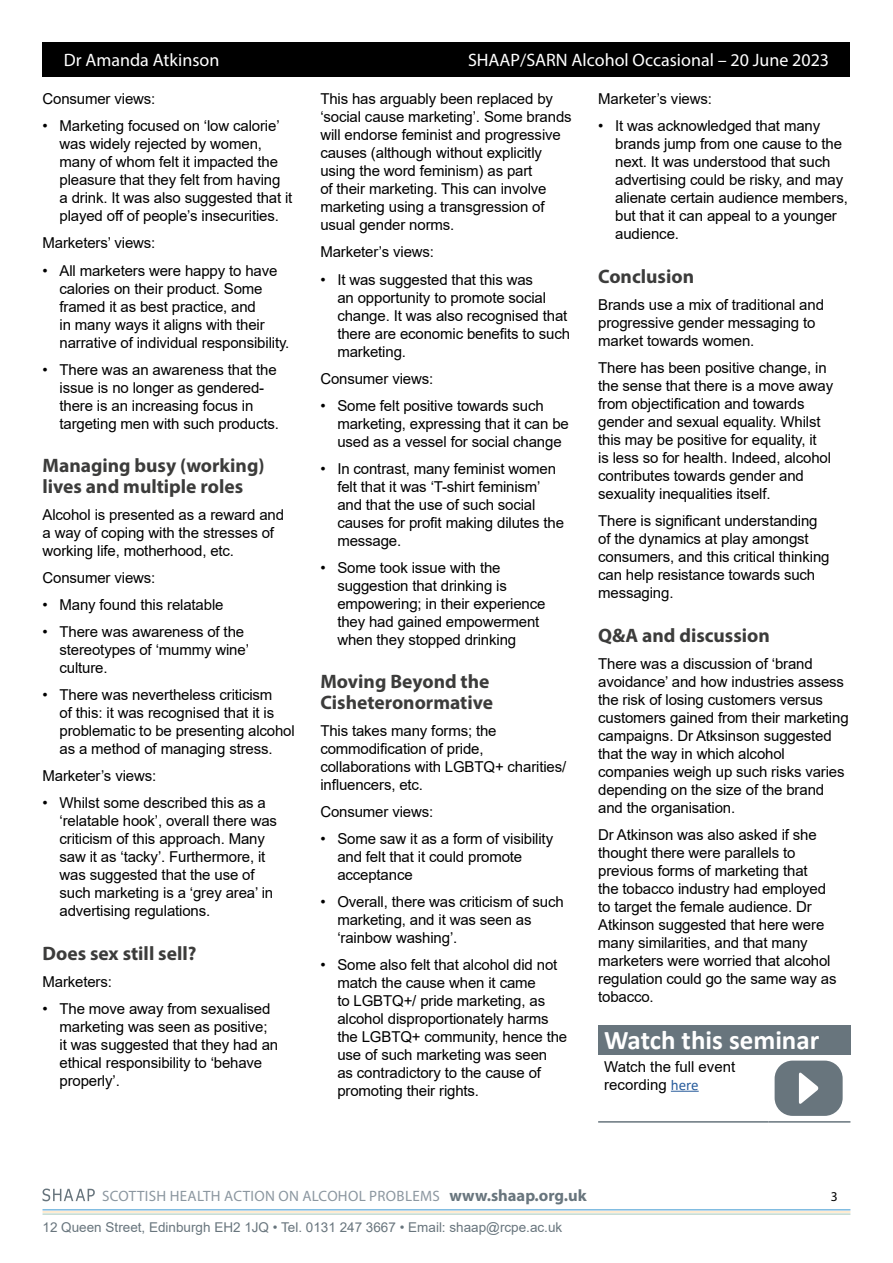
<style>
.page{position:relative;width:893px;height:1263px;background:#fff}
.page>*{position:absolute;margin:0;border:0;box-sizing:border-box;transform-origin:0 0}
.t1{font:700 27px "Calibri";color:#fff}
.t2{font:700 19.5px/21px "Myriad Pro";color:#3c3c3b}
.t3{font:18px "Myriad Pro";color:#fff}
.t4{font:15px/18px "Arial";letter-spacing:-.01em;color:#000}
.t5{font:15px "Myriad Pro";letter-spacing:.02em;color:#8c97a0}
.t6{font:13.5px "Arial";color:#68757d}
.t7{font:13.5px "Myriad Pro";color:#000}
.s1{font-family:"Calibri";color:#275b9b}
.s2{font-weight:700;font-size:16.5px;color:#68757d}
</style>
<div class="page">
<div style="left:598px;top:1025px;width:252px;height:29px;background:#68757d"></div>
<hr style="left:598px;top:1121px;width:171px;height:1px;background:#68757d">
<hr style="left:769px;top:1121px;width:81px;height:1px;background:#68757d">
<svg style="left:671px;top:1091px;width:28px;height:1px"></svg>
<div style="left:775px;top:1060px;width:68px;height:56px;background:#68757d;border-radius:18px"></div>
<svg style="left:799px;top:1072px;width:20px;height:32px"></svg>
<hr style="left:43px;top:1209px;width:807px;height:1px;background:#52a3d6">
<hr style="left:43px;top:1211px;width:807px;height:1px;background:#fedfb1">
<hr style="left:43px;top:1213px;width:807px;height:1px;background:#aecec1">
<svg style="left:43px;top:1188px;width:52px;height:13px"></svg>
<div style="left:43px;top:43px;width:807px;height:34px;background:#000"></div>
<p class="t3" style="left:64px;top:49px;width:157px">Dr Amanda Atkinson</p>
<p class="t3" style="left:468px;top:49px;width:363px">SHAAP/SARN Alcohol Occasional – 20 June 2023</p>
<p class="t4" style="left:43px;top:90px;width:114px">Consumer views:</p>
<p class="t4" style="left:60px;top:117px;width:234px;text-indent:-17px">• Marketing focused on ‘low calorie’ was widely rejected by women, many of whom felt it impacted the pleasure that they felt from having a drink. It was also suggested that it played off of people’s insecurities.</p>
<p class="t4" style="left:43px;top:234px;width:114px">Marketers’ views:</p>
<p class="t4" style="left:60px;top:261px;width:231px;text-indent:-17px">• All marketers were happy to have calories on their product. Some framed it as best practice, and<br>in many ways it aligns with their narrative of individual responsibility.</p>
<p class="t4" style="left:60px;top:360px;width:221px;text-indent:-17px">• There was an awareness that the issue is no longer as gendered&shy;there is an increasing focus in targeting men with such products.</p>
<h2 class="t2" style="left:43px;top:454px;width:224px">Managing busy (working) lives and multiple roles</h2>
<p class="t4" style="left:43px;top:506px;width:243px">Alcohol is presented as a reward and a way of coping with the stresses of working life, motherhood, etc.</p>
<p class="t4" style="left:43px;top:569px;width:114px">Consumer views:</p>
<p class="t4" style="left:43px;top:596px;width:182px">• Many found this relatable</p>
<p class="t4" style="left:60px;top:623px;width:191px;text-indent:-17px">• There was awareness of the stereotypes of ‘mummy wine’ culture.</p>
<p class="t4" style="left:60px;top:686px;width:237px;text-indent:-17px">• There was nevertheless criticism<br>of this: it was recognised that it is problematic to be presenting alcohol as a method of managing stress.</p>
<p class="t4" style="left:43px;top:767px;width:115px">Marketer’s views:</p>
<p class="t4" style="left:60px;top:794px;width:219px;text-indent:-17px">• Whilst some described this as a ‘relatable hook’, overall there was criticism of this approach. Many saw it as ‘tacky’. Furthermore, it was suggested that the use of such marketing is a ‘grey area’ in advertising regulations.</p>
<h2 class="t2" style="left:43px;top:942px;width:155px">Does sex still sell?</h2>
<p class="t4" style="left:43px;top:972px;width:71px">Marketers:</p>
<p class="t4" style="left:60px;top:999px;width:220px;text-indent:-17px">• The move away from sexualised marketing was seen as positive; it was suggested that they had an ethical responsibility to ‘behave properly’.</p>
<p class="t4" style="left:320px;top:90px;width:253px">This has arguably been replaced by ‘social cause marketing’. Some brands will endorse feminist and progressive causes (although without explicitly using the word feminism) as part<br>of their marketing. This can involve marketing using a transgression of usual gender norms.</p>
<p class="t4" style="left:320px;top:243px;width:115px">Marketer’s views:</p>
<p class="t4" style="left:337px;top:270px;width:234px;text-indent:-17px">• It was suggested that this was<br>an opportunity to promote social change. It was also recognised that there are economic benefits to such marketing.</p>
<p class="t4" style="left:320px;top:369px;width:114px">Consumer views:</p>
<p class="t4" style="left:337px;top:396px;width:233px;text-indent:-17px">• Some felt positive towards such marketing, expressing that it can be used as a vessel for social change</p>
<p class="t4" style="left:337px;top:459px;width:228px;text-indent:-17px">• In contrast, many feminist women felt that it was ‘T-shirt feminism’ and that the use of such social causes for profit making dilutes the message.</p>
<p class="t4" style="left:337px;top:558px;width:210px;text-indent:-17px">• Some took issue with the suggestion that drinking is empowering; in their experience they had gained empowerment when they stopped drinking</p>
<h2 class="t2" style="left:320px;top:670px;width:174px">Moving Beyond the<br>Cisheteronormative</h2>
<p class="t4" style="left:320px;top:722px;width:247px">This takes many forms; the commodification of pride, collaborations with LGBTQ+ charities/ influencers, etc.</p>
<p class="t4" style="left:320px;top:803px;width:114px">Consumer views:</p>
<p class="t4" style="left:337px;top:830px;width:217px;text-indent:-17px">• Some saw it as a form of visibility and felt that it could promote acceptance</p>
<p class="t4" style="left:337px;top:893px;width:228px;text-indent:-17px">• Overall, there was criticism of such marketing, and it was seen as ‘rainbow washing’.</p>
<p class="t4" style="left:337px;top:956px;width:231px;text-indent:-17px">• Some also felt that alcohol did not match the cause when it came<br>to LGBTQ+/ pride marketing, as alcohol disproportionately harms the LGBTQ+ community, hence the use of such marketing was seen<br>as contradictory to the cause of promoting their rights.</p>
<p class="t4" style="left:598px;top:90px;width:115px">Marketer’s views:</p>
<p class="t4" style="left:615px;top:117px;width:234px;text-indent:-17px">• It was acknowledged that many brands jump from one cause to the next. It was understood that such advertising could be risky, and may alienate certain audience members, but that it can appeal to a younger audience.</p>
<h2 class="t2" style="left:598px;top:265px;width:97px">Conclusion</h2>
<p class="t4" style="left:598px;top:296px;width:227px">Brands use a mix of traditional and progressive gender messaging to market towards women.</p>
<p class="t4" style="left:598px;top:359px;width:237px">There has been positive change, in the sense that there is a move away from objectification and towards gender and sexual equality. Whilst this may be positive for equality, it<br>is less so for health. Indeed, alcohol contributes towards gender and sexuality inequalities itself.</p>
<p class="t4" style="left:598px;top:512px;width:233px">There is significant understanding of the dynamics at play amongst consumers, and this critical thinking can help resistance towards such messaging.</p>
<h2 class="t2" style="left:598px;top:624px;width:173px">Q&amp;A and discussion</h2>
<p class="t4" style="left:598px;top:654px;width:252px">There was a discussion of ‘brand avoidance’ and how industries assess the risk of losing customers versus customers gained from their marketing campaigns. Dr Atksinson suggested that the way in which alcohol companies weigh up such risks varies depending on the size of the brand and the organisation.</p>
<p class="t4" style="left:598px;top:825px;width:240px">Dr Atkinson was also asked if she thought there were parallels to previous forms of marketing that<br>the tobacco industry had employed to target the female audience. Dr<br>Atkinson suggested that here were many similarities, and that many marketers were worried that alcohol regulation could go the same way as tobacco.</p>
<h1 class="t1" style="left:604px;top:1020px;width:217px">Watch this seminar</h1>
<p class="t4" style="left:604px;top:1057px;width:133px">Watch the full event recording <span class="s1">here</span></p>
<p class="t5" style="left:102px;top:1187px;width:486px">SCOTTISH HEALTH ACTION ON ALCOHOL PROBLEMS <span class="s2">www.shaap.org.uk</span></p>
<p class="t7" style="left:831px;top:1188px;width:8px">3</p>
<p class="t6" style="left:43px;top:1218px;width:521px">12 Queen Street, Edinburgh EH2 1JQ • Tel. 0131 247 3667 • Email: shaap@rcpe.ac.uk</p>
</div>
